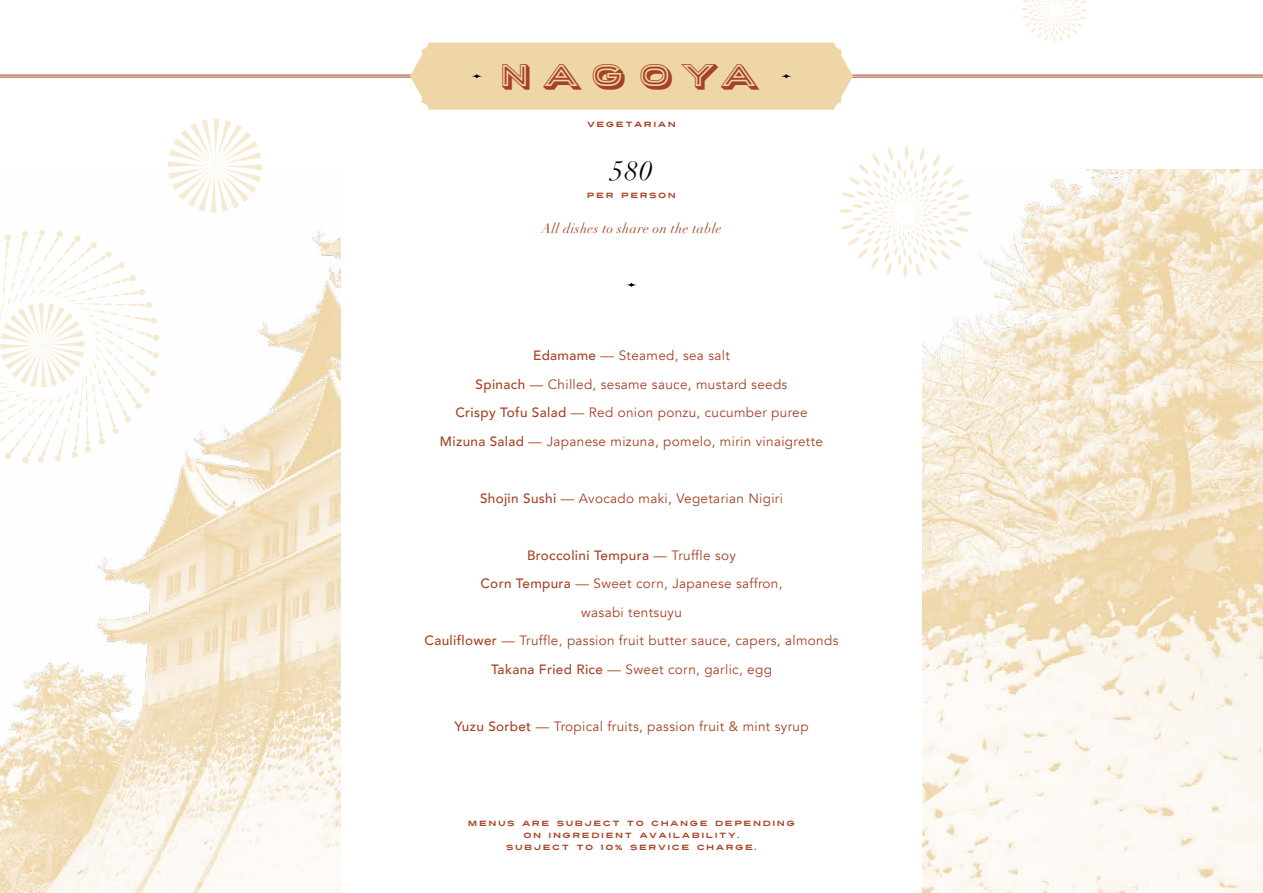
<style>
.page{position:relative;width:1263px;height:893px;background:#fff}
.page>*{position:absolute;margin:0;border:0;box-sizing:border-box;transform-origin:0 0}
.t1{font:30px "Porter Sans Block";letter-spacing:.34em;color:#a64224}
.t2{font:italic 27px "Didot";color:#000}
.t3{font:13.5px/28.5px "Avenir";letter-spacing:.025em;color:#a64224;text-align:center}
.t4{font:italic 13.5px "Didot";letter-spacing:.025em;color:#a64224}
.t5{font:7.5px/12px "Turnpike";letter-spacing:.2em;color:#a94525;text-align:center}
.t6{font:7.5px "Turnpike";letter-spacing:.2em;color:#a64224}
.s1{font-weight:500}
.s2{color:#a94525}
</style>
<div class="page">
<img style="left:0;top:169px;width:1263px;height:724px">
<div style="left:341px;top:0;width:581px;height:893px;background:#fff"></div>
<hr style="left:0;top:75px;width:1263px;height:1px;background:#a64224">
<hr style="left:0;top:77px;width:1263px;height:1px;background:#a64224">
<svg style="left:626px;top:282px;width:11px;height:5px"></svg>
<div style="left:410px;top:43px;width:443px;height:67px;background:#efd6a6"></div>
<svg style="left:0;top:230px;width:160px;height:233px"></svg>
<svg style="left:839px;top:146px;width:132px;height:132px"></svg>
<svg style="left:168px;top:119px;width:94px;height:94px"></svg>
<svg style="left:1021px;top:0;width:67px;height:43px"></svg>
<h1 class="t1" style="left:502px;top:56px;width:259px">NAGOYA</h1>
<p class="t6" style="left:587px;top:119px;width:90px">VEGETARIAN</p>
<h2 class="t2" style="left:610px;top:154px;width:44px">580</h2>
<p class="t5" style="left:587px;top:189px;width:91px">PER PERSON</p>
<p class="t4" style="left:541px;top:220px;width:182px">All dishes to share on the table</p>
<p class="t3" style="left:440px;top:341px;width:385px"><span class="s1">Edamame</span> <span class="s2">—</span> Steamed, sea salt<br><span class="s1">Spinach</span> <span class="s2">—</span> Chilled, sesame sauce, mustard seeds<br><span class="s1">Crispy Tofu Salad</span> <span class="s2">—</span> Red onion ponzu, cucumber puree <span class="s1">Mizuna Salad</span> <span class="s2">—</span> Japanese mizuna, pomelo, mirin vinaigrette</p>
<p class="t3" style="left:480px;top:484px;width:304px"><span class="s1">Shojin Sushi</span> <span class="s2">—</span> Avocado maki, Vegetarian Nigiri</p>
<p class="t3" style="left:425px;top:541px;width:415px"><span class="s1">Broccolini Tempura</span> <span class="s2">—</span> Truffle soy<br><span class="s1">Corn Tempura</span> <span class="s2">—</span> Sweet corn, Japanese saffron,<br>wasabi tentsuyu<br><span class="s1">Cauliflower</span> <span class="s2">—</span> Truffle, passion fruit butter sauce, capers, almonds <span class="s1">Takana Fried Rice</span> <span class="s2">—</span> Sweet corn, garlic, egg</p>
<p class="t3" style="left:454px;top:712px;width:356px"><span class="s1">Yuzu Sorbet</span> <span class="s2">—</span> Tropical fruits, passion fruit &amp; mint syrup</p>
<p class="t5" style="left:468px;top:817px;width:328px">MENUS ARE SUBJECT TO CHANGE DEPENDING<br>ON INGREDIENT AVAILABILITY.<br>SUBJECT TO 10% SERVICE CHARGE.</p>
</div>
